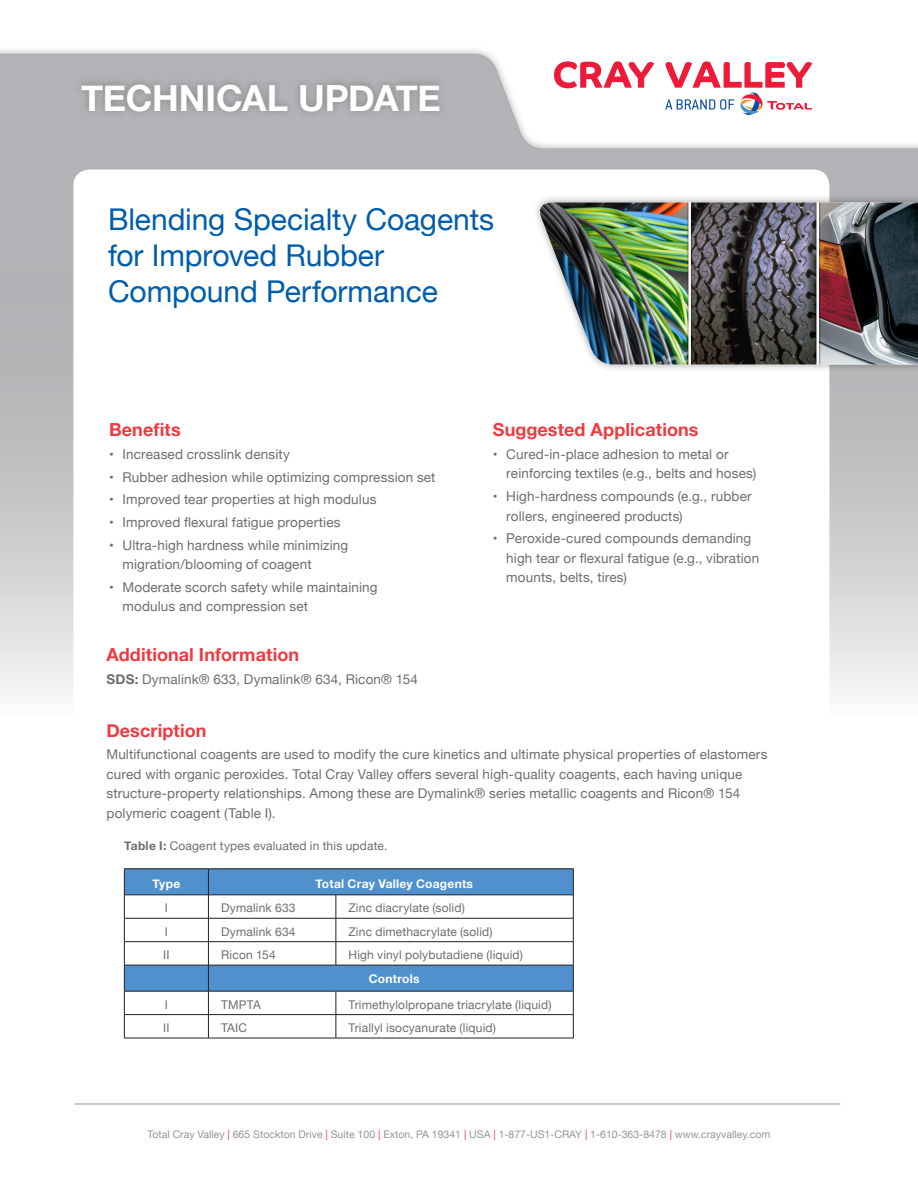
<style>
.page{position:relative;width:918px;height:1188px;background:#fff}
.page>*{position:absolute;margin:0;border:0;box-sizing:border-box;transform-origin:0 0}
.t1{font:700 36px "Helvetica Neue";letter-spacing:-.005em;color:#fff}
.t2{font:30px/36px "Helvetica Neue";letter-spacing:-.005em;color:#015dab}
.t3{font:700 18px "Helvetica Neue";letter-spacing:.005em;color:#ee3a41}
.t4{font:13.5px/19.5px "Helvetica Neue";letter-spacing:.01em;color:#6c6d70}
.t5{font:12px "Helvetica Neue";letter-spacing:.015em;color:#6c6d70}
.t6{font:700 12px "Helvetica Neue";letter-spacing:.02em;color:#fff}
.t7{font:10.5px "Helvetica Neue";color:#939598}
.s1{font-weight:700}
.s2{color:#ee3a41}
</style>
<div class="page">
<hr style="left:75px;top:1104px;width:765px;height:1px;background:#939598">
<img style="left:0;top:49px;width:918px;height:990px">
<div style="left:73px;top:170px;width:756px;height:814px;background:#fff;border-radius:16px"></div>
<div style="left:73px;top:76px;width:374px;height:43px;background:#231f20;opacity:.3"></div>
<svg style="left:554px;top:61px;width:100px;height:27px"></svg>
<svg style="left:665px;top:61px;width:147px;height:54px"></svg>
<svg style="left:125px;top:870px;width:448px;height:121px"></svg>
<hr style="left:124px;top:869px;width:84px;height:1px;background:#231f20">
<hr style="left:208px;top:869px;width:128px;height:1px;background:#231f20">
<hr style="left:336px;top:869px;width:237px;height:1px;background:#231f20">
<hr style="left:124px;top:895px;width:84px;height:1px;background:#231f20">
<hr style="left:208px;top:895px;width:128px;height:1px;background:#231f20">
<hr style="left:336px;top:895px;width:237px;height:1px;background:#231f20">
<hr style="left:124px;top:918px;width:84px;height:1px;background:#231f20">
<hr style="left:208px;top:918px;width:128px;height:1px;background:#231f20">
<hr style="left:336px;top:918px;width:237px;height:1px;background:#231f20">
<hr style="left:124px;top:941px;width:84px;height:1px;background:#231f20">
<hr style="left:208px;top:941px;width:128px;height:1px;background:#231f20">
<hr style="left:336px;top:941px;width:237px;height:1px;background:#231f20">
<svg style="left:336px;top:895px;width:1px;height:70px"></svg>
<hr style="left:124px;top:965px;width:84px;height:1px;background:#231f20">
<hr style="left:208px;top:965px;width:128px;height:1px;background:#231f20">
<hr style="left:336px;top:965px;width:237px;height:1px;background:#231f20">
<hr style="left:124px;top:991px;width:84px;height:1px;background:#231f20">
<hr style="left:208px;top:991px;width:128px;height:1px;background:#231f20">
<hr style="left:336px;top:991px;width:237px;height:1px;background:#231f20">
<hr style="left:124px;top:1014px;width:84px;height:1px;background:#231f20">
<svg style="left:124px;top:869px;width:1px;height:169px"></svg>
<hr style="left:208px;top:1014px;width:128px;height:1px;background:#231f20">
<hr style="left:336px;top:1014px;width:237px;height:1px;background:#231f20">
<svg style="left:336px;top:991px;width:1px;height:47px"></svg>
<svg style="left:573px;top:869px;width:1px;height:169px"></svg>
<hr style="left:124px;top:1038px;width:84px;height:1px;background:#231f20">
<hr style="left:208px;top:1038px;width:128px;height:1px;background:#231f20">
<hr style="left:336px;top:1038px;width:237px;height:1px;background:#231f20">
<svg style="left:208px;top:870px;width:1px;height:168px"></svg>
<div style="left:532px;top:194px;width:386px;height:179px;background:#231f20;opacity:.4"></div>
<img style="left:536px;top:202px;width:382px;height:162px">
<p class="t1" style="left:81px;top:70px;width:361px">TECHNICAL UPDATE</p>
<h2 class="t2" style="left:108px;top:203px;width:388px">Blending Specialty Coagents for Improved Rubber<br>Compound Performance</h2>
<p class="t3" style="left:109px;top:416px;width:73px">Benefits</p>
<p class="t4" style="left:109px;top:445px;width:182px">• Increased crosslink density</p>
<p class="t4" style="left:109px;top:468px;width:328px">• Rubber adhesion while optimizing compression set</p>
<p class="t4" style="left:109px;top:490px;width:269px">• Improved tear properties at high modulus</p>
<p class="t4" style="left:109px;top:513px;width:233px">• Improved flexural fatigue properties</p>
<p class="t4" style="left:123px;top:536px;width:227px;text-indent:-14px">• Ultra-high hardness while minimizing migration/blooming of coagent</p>
<p class="t4" style="left:123px;top:578px;width:257px;text-indent:-14px">• Moderate scorch safety while maintaining modulus and compression set</p>
<p class="t3" style="left:493px;top:416px;width:207px">Suggested Applications</p>
<p class="t4" style="left:506px;top:445px;width:252px;text-indent:-14px">• Cured-in-place adhesion to metal or reinforcing textiles (e.g., belts and hoses)</p>
<p class="t4" style="left:506px;top:487px;width:247px;text-indent:-14px">• High-hardness compounds (e.g., rubber rollers, engineered products)</p>
<p class="t4" style="left:506px;top:529px;width:254px;text-indent:-14px">• Peroxide-cured compounds demanding high tear or flexural fatigue (e.g., vibration mounts, belts, tires)</p>
<p class="t3" style="left:106px;top:641px;width:194px">Additional Information</p>
<p class="t4" style="left:106px;top:670px;width:313px"><span class="s1">SDS:</span> Dymalink® 633, Dymalink® 634, Ricon® 154</p>
<p class="t3" style="left:106px;top:716px;width:101px">Description</p>
<p class="t4" style="left:106px;top:746px;width:662px">Multifunctional coagents are used to modify the cure kinetics and ultimate physical properties of elastomers cured with organic peroxides. Total Cray Valley offers several high-quality coagents, each having unique structure-property relationships. Among these are Dymalink® series metallic coagents and Ricon® 154 polymeric coagent (Table I).</p>
<p class="t5" style="left:124px;top:837px;width:265px"><span class="s1">Table I:</span> Coagent types evaluated in this update.</p>
<p class="t6" style="left:152px;top:874px;width:29px">Type</p>
<p class="t6" style="left:315px;top:874px;width:159px">Total Cray Valley Coagents</p>
<p class="t5" style="left:165px;top:899px;width:5px">I</p>
<p class="t5" style="left:221px;top:899px;width:76px">Dymalink 633</p>
<p class="t5" style="left:349px;top:899px;width:118px">Zinc diacrylate (solid)</p>
<p class="t5" style="left:165px;top:923px;width:5px">I</p>
<p class="t5" style="left:221px;top:923px;width:76px">Dymalink 634</p>
<p class="t5" style="left:349px;top:923px;width:146px">Zinc dimethacrylate (solid)</p>
<p class="t5" style="left:163px;top:946px;width:8px">II</p>
<p class="t5" style="left:221px;top:946px;width:56px">Ricon 154</p>
<p class="t5" style="left:349px;top:946px;width:176px">High vinyl polybutadiene (liquid)</p>
<p class="t6" style="left:369px;top:969px;width:52px">Controls</p>
<p class="t5" style="left:165px;top:996px;width:5px">I</p>
<p class="t5" style="left:221px;top:996px;width:41px">TMPTA</p>
<p class="t5" style="left:349px;top:996px;width:205px">Trimethylolpropane triacrylate (liquid)</p>
<p class="t5" style="left:163px;top:1019px;width:8px">II</p>
<p class="t5" style="left:221px;top:1019px;width:28px">TAIC</p>
<p class="t5" style="left:349px;top:1019px;width:149px">Triallyl isocyanurate (liquid)</p>
<p class="t7" style="left:148px;top:1126px;width:624px">Total Cray Valley <span class="s2">|</span> 665 Stockton Drive <span class="s2">|</span> Suite 100 <span class="s2">|</span> Exton, PA 19341 <span class="s2">|</span> USA <span class="s2">|</span> 1-877-US1-CRAY <span class="s2">|</span> 1-610-363-8478 <span class="s2">|</span> www.crayvalley.com</p>
</div>
